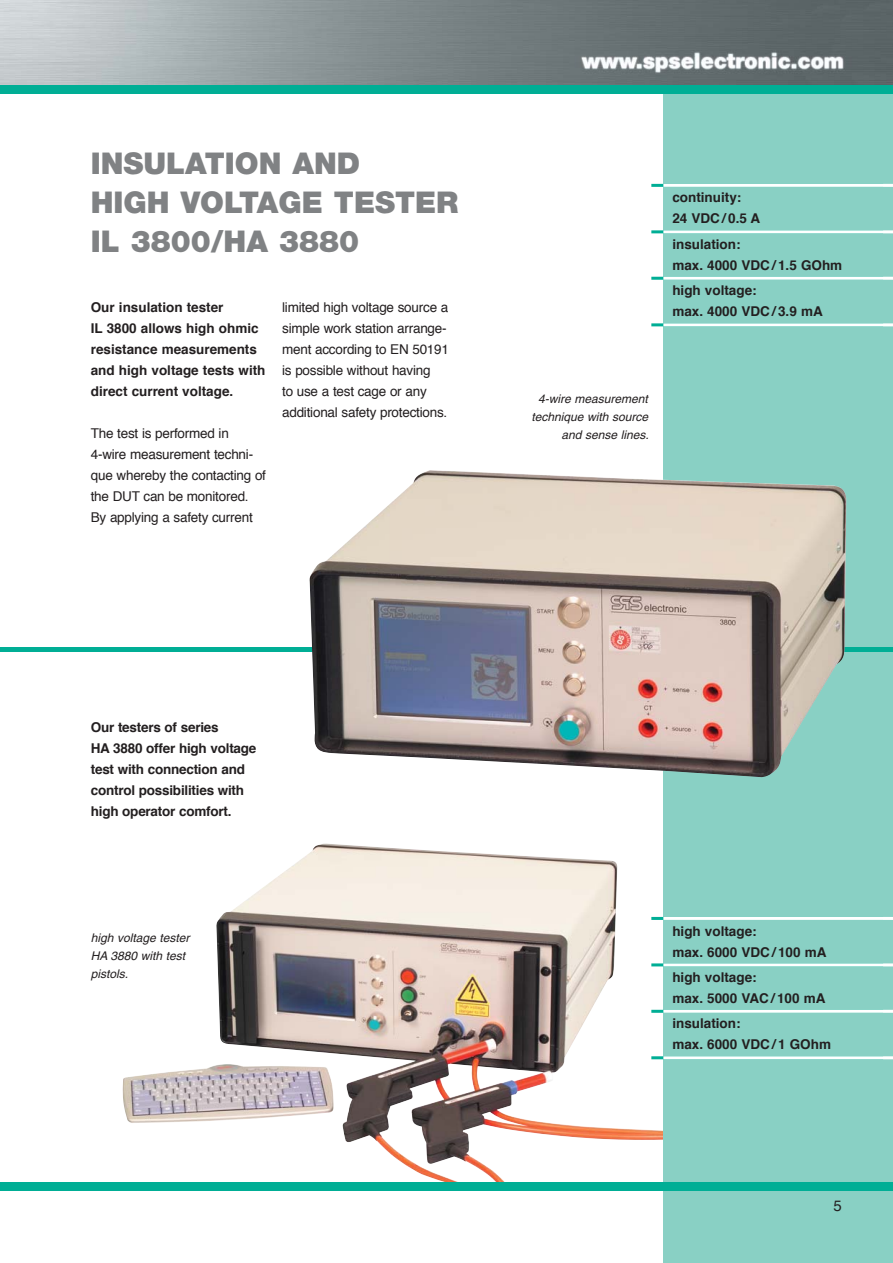
<style>
.page{position:relative;width:893px;height:1263px;background:#fff}
.page>*{position:absolute;margin:0;border:0;box-sizing:border-box;transform-origin:0 0}
.t1{font:900 30px/39px "Helvetica Neue";color:#808284}
.t2{font:15px "Helvetica";color:#231f20}
.t3{font:700 13.5px/21px "Helvetica";color:#231f20}
.t4{font:13.5px/21px "Helvetica";letter-spacing:-.015em;color:#231f20}
.t5{font:italic 12px/18px "Helvetica";color:#231f20;text-align:right}
</style>
<div class="page">
<img style="left:122px;top:844px;width:541px;height:338px">
<img style="left:0;top:0;width:893px;height:85px">
<div style="left:663px;top:90px;width:230px;height:1173px;background:#89d0c4"></div>
<div style="left:0;top:647px;width:893px;height:5px;background:#00ae95"></div>
<div style="left:0;top:85px;width:893px;height:9px;background:#00ae95"></div>
<hr style="left:651px;top:184px;width:232px;height:3px;background:#00ae95">
<hr style="left:663px;top:184px;width:230px;height:3px;background:#fff">
<hr style="left:651px;top:230px;width:232px;height:3px;background:#00ae95">
<hr style="left:663px;top:230px;width:230px;height:3px;background:#fff">
<hr style="left:651px;top:323px;width:232px;height:3px;background:#00ae95">
<hr style="left:663px;top:323px;width:230px;height:3px;background:#fff">
<hr style="left:651px;top:277px;width:232px;height:3px;background:#00ae95">
<hr style="left:663px;top:277px;width:230px;height:3px;background:#fff">
<img style="left:309px;top:470px;width:537px;height:307px">
<div style="left:0;top:1182px;width:893px;height:9px;background:#00ae95"></div>
<hr style="left:651px;top:917px;width:232px;height:3px;background:#00ae95">
<hr style="left:663px;top:917px;width:230px;height:3px;background:#fff">
<hr style="left:651px;top:963px;width:232px;height:3px;background:#00ae95">
<hr style="left:663px;top:963px;width:230px;height:3px;background:#fff">
<hr style="left:651px;top:1010px;width:232px;height:3px;background:#00ae95">
<hr style="left:663px;top:1010px;width:230px;height:3px;background:#fff">
<hr style="left:651px;top:1056px;width:232px;height:3px;background:#00ae95">
<hr style="left:663px;top:1056px;width:230px;height:3px;background:#fff">
<h1 class="t1" style="left:91px;top:146px;width:369px">INSULATION AND<br>HIGH VOLTAGE TESTER<br>IL 3800/HA 3880</h1>
<p class="t3" style="left:672px;top:188px;width:90px">continuity:<br>24 VDC / 0.5 A</p>
<p class="t3" style="left:672px;top:235px;width:171px">insulation:<br>max. 4000 VDC / 1.5 GOhm</p>
<p class="t3" style="left:672px;top:281px;width:86px">high voltage:</p>
<p class="t3" style="left:91px;top:297px;width:176px">Our insulation tester<br>IL 3800 allows high ohmic resistance measurements and high voltage tests with direct current voltage.</p>
<p class="t4" style="left:91px;top:423px;width:177px">The test is performed in<br>4-wire measurement techni&shy;que whereby the contacting of the DUT can be monitored.<br>By applying a safety current</p>
<p class="t4" style="left:282px;top:297px;width:168px">limited high voltage source a</p>
<p class="t3" style="left:672px;top:302px;width:152px">max. 4000 VDC / 3.9 mA</p>
<p class="t4" style="left:282px;top:318px;width:168px">simple work station arrange&shy;ment according to EN 50191 is possible without having<br>to use a test cage or any additional safety protections.</p>
<p class="t5" style="left:532px;top:391px;width:121px">4-wire measurement technique with source and sense lines.</p>
<p class="t3" style="left:91px;top:717px;width:167px">Our testers of series<br>HA 3880 offer high voltage test with connection and control possibilities with high operator comfort.</p>
<p class="t5" style="left:91px;top:930px;width:103px;text-align:left">high voltage tester<br>HA 3880 with test pistols.</p>
<p class="t3" style="left:672px;top:921px;width:156px">high voltage:<br>max. 6000 VDC / 100 mA</p>
<p class="t3" style="left:672px;top:968px;width:155px">high voltage:<br>max. 5000 VAC / 100 mA</p>
<p class="t3" style="left:672px;top:1014px;width:160px">insulation:<br>max. 6000 VDC / 1 GOhm</p>
<p class="t2" style="left:834px;top:1199px;width:10px">5</p>
</div>
